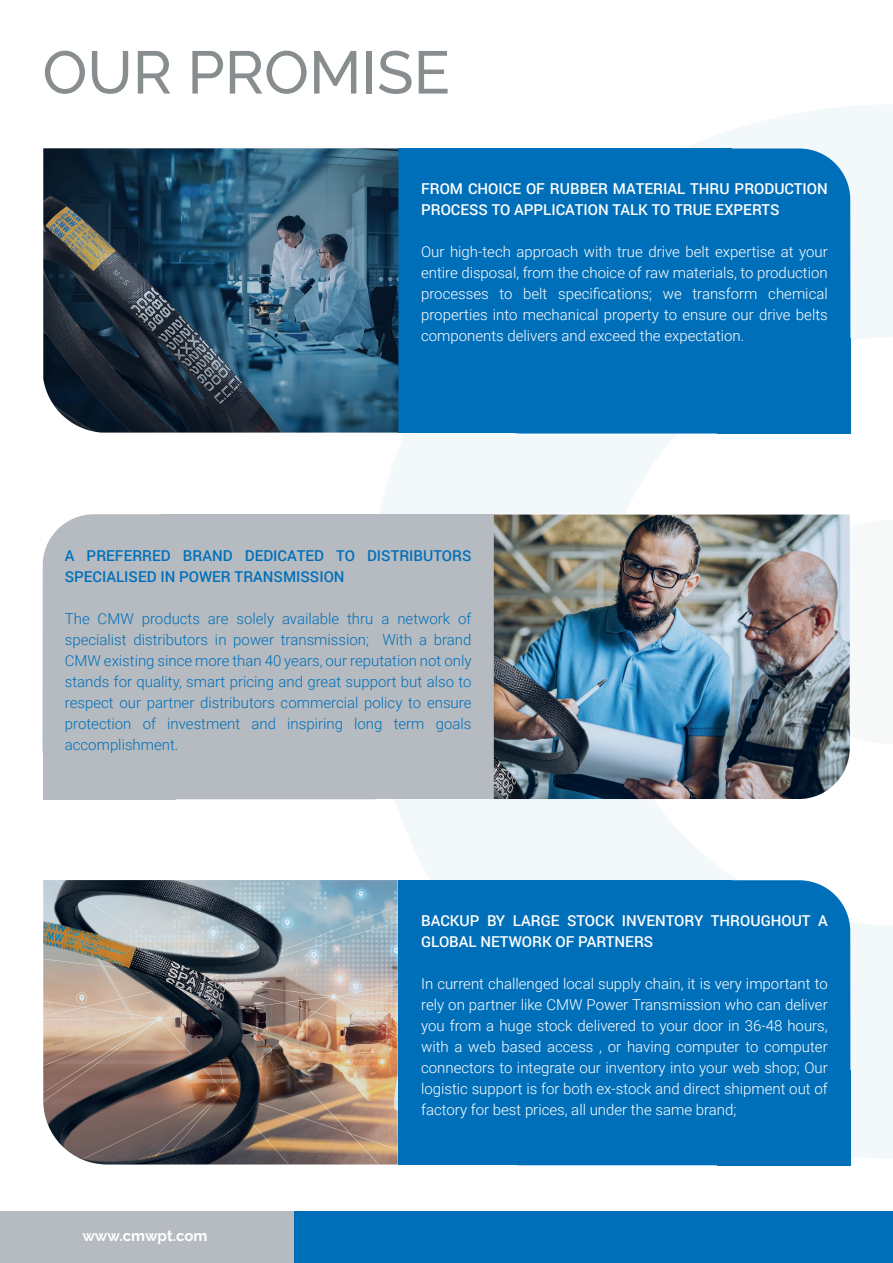
<style>
.page{position:relative;width:893px;height:1263px;background:#fff}
.page>*{position:absolute;margin:0;border:0;box-sizing:border-box;transform-origin:0 0}
.t1{font:500 60px "Raleway";color:#888d90}
.t2{font:300 15px/21px "Roboto";color:#fff;text-align:justify}
.t3{font:300 15px/21px "Roboto";color:#006fba;text-align:justify}
.t4{font:500 15px/21px "Roboto";color:#fff}
.t5{font:500 15px/21px "Roboto";color:#006fba}
.t6{font:700 15px "Raleway";color:#fff}
</style>
<div class="page">
<svg style="left:366px;top:105px;width:527px;height:1054px;fill:#f3f8fb"></svg>
<svg style="left:850px;top:518px;width:43px;height:228px"></svg>
<div style="left:470px;top:880px;width:380px;height:285px;background:#006fba;border-radius:51px"></div>
<div style="left:398px;top:880px;width:334px;height:285px;background:#006fba"></div>
<div style="left:717px;top:1070px;width:133px;height:95px;background:#006fba"></div>
<div style="left:470px;top:148px;width:380px;height:285px;background:#006fba;border-radius:51px"></div>
<div style="left:398px;top:148px;width:334px;height:285px;background:#006fba"></div>
<div style="left:717px;top:338px;width:133px;height:95px;background:#006fba"></div>
<div style="left:42px;top:514px;width:380px;height:285px;background:#b5bbc0;border-radius:51px"></div>
<div style="left:161px;top:514px;width:333px;height:285px;background:#b5bbc0"></div>
<div style="left:43px;top:704px;width:133px;height:95px;background:#b5bbc0"></div>
<div style="left:293px;top:1212px;width:600px;height:51px;background:#006fba"></div>
<div style="left:0;top:1212px;width:293px;height:51px;background:#b5bbc0"></div>
<img style="left:43px;top:880px;width:355px;height:284px">
<img style="left:494px;top:514px;width:356px;height:285px">
<img style="left:43px;top:148px;width:355px;height:285px">
<h1 class="t1" style="left:43px;top:38px;width:409px">OUR PROMISE</h1>
<p class="t4" style="left:421px;top:178px;width:408px">FROM CHOICE OF RUBBER MATERIAL THRU PRODUCTION<br>PROCESS TO APPLICATION TALK TO TRUE EXPERTS</p>
<p class="t2" style="left:421px;top:241px;width:408px">Our high-tech approach with true drive belt expertise at your entire disposal, from the choice of raw materials, to production processes to belt specifications; we transform chemical properties into mechanical property to ensure our drive belts components delivers and exceed the expectation.</p>
<p class="t5" style="left:65px;top:544px;width:408px">A PREFERRED BRAND DEDICATED TO DISTRIBUTORS<br>SPECIALISED IN POWER TRANSMISSION</p>
<p class="t3" style="left:65px;top:607px;width:408px">The CMW products are solely available thru a network of specialist distributors in power transmission; With a brand CMW existing since more than 40 years, our reputation not only stands for quality, smart pricing and great support but also to respect our partner distributors commercial policy to ensure protection of investment and inspiring long term goals accomplishment.</p>
<p class="t6" style="left:82px;top:1227px;width:127px">www.cmwpt.com</p>
<p class="t4" style="left:421px;top:910px;width:408px">BACKUP BY LARGE STOCK INVENTORY THROUGHOUT A<br>GLOBAL NETWORK OF PARTNERS</p>
<p class="t2" style="left:421px;top:973px;width:408px">In current challenged local supply chain, it is very important to rely on partner like CMW Power Transmission who can deliver you from a huge stock delivered to your door in 36-48 hours, with a web based access , or having computer to computer connectors to integrate our inventory into your web shop; Our logistic support is for both ex-stock and direct shipment out of factory for best prices, all under the same brand;</p>
</div>
